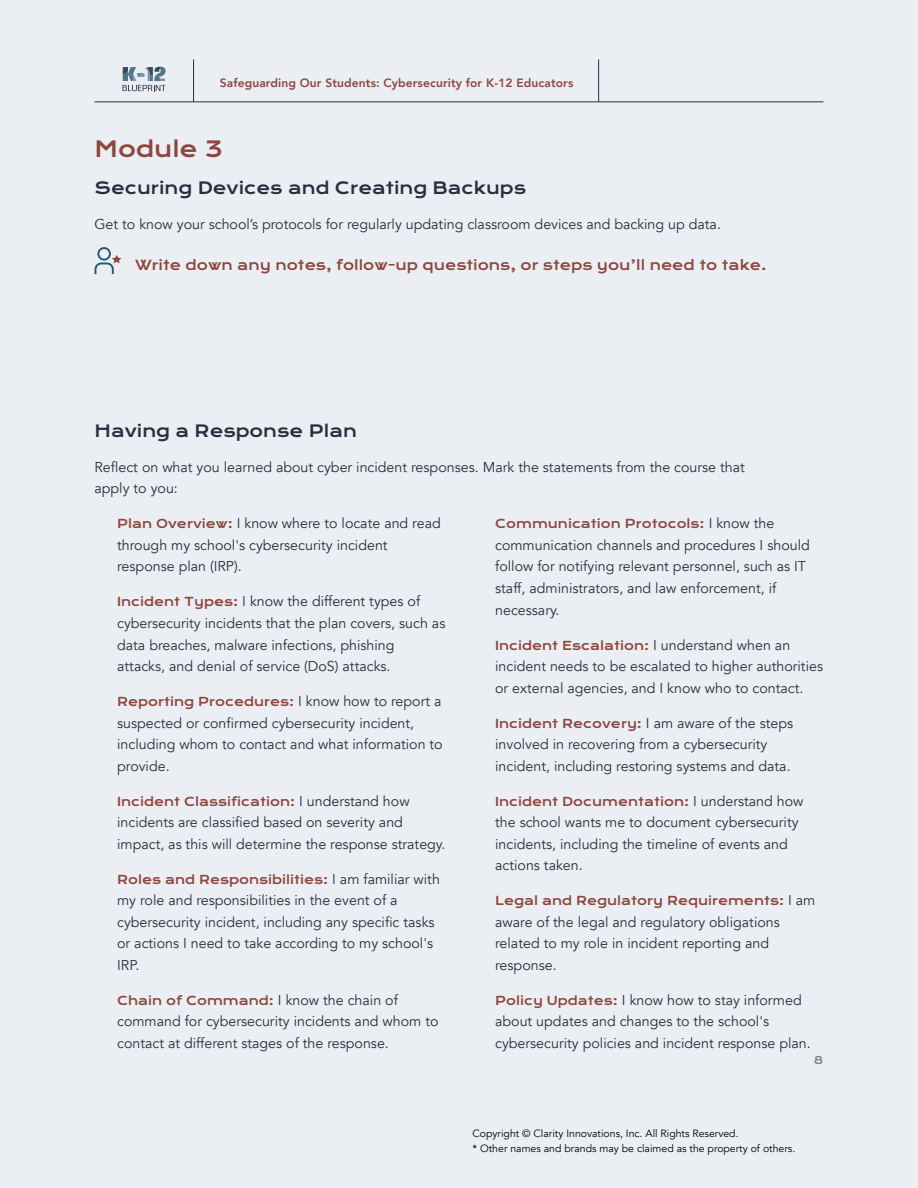
<style>
.page{position:relative;width:918px;height:1188px;background:#ebeff4}
.page>*{position:absolute;margin:0;border:0;box-sizing:border-box;transform-origin:0 0}
.t1{font:21.75px "Krona One";color:#8e463d}
.t2{font:16.5px "Krona One";color:#24303f}
.body_content{font:14.25px/21.5px "Avenir";color:#24303f}
.t3{font:13.5px "Krona One";color:#8e463d}
.body_content-2{font:12px "Krona One";color:#8e463d}
.t4{font:800 12px "Avenir";letter-spacing:.01em;color:#8e463d}
.t5{font:10.5px/15.8px "Avenir";color:#000}
.t6{font:10.5px "Krona One";color:#808285}
.s1{font-family:"Krona One";font-size:12px;color:#8e463d}
.s2{font-family:"Avenir";font-size:14.25px;color:#24303f}
</style>
<div class="page">
<svg style="left:95px;top:247px;width:26px;height:27px"></svg>
<svg style="left:123px;top:67px;width:43px;height:24px"></svg>
<hr style="left:193px;top:59px;width:1px;height:43px;background:#24303f">
<hr style="left:94px;top:102px;width:730px;height:1px;background:#24303f">
<hr style="left:598px;top:59px;width:1px;height:43px;background:#24303f">
<p class="t4" style="left:220px;top:73px;width:355px">Safeguarding Our Students: Cybersecurity for K-12 Educators</p>
<h2 class="t1" style="left:94px;top:135px;width:130px">Module 3</h2>
<h3 class="t2" style="left:94px;top:178px;width:433px">Securing Devices and Creating Backups</h3>
<p class="body_content" style="left:94px;top:214px;width:628px">Get to know your school’s protocols for regularly updating classroom devices and backing up data.</p>
<h4 class="t3" style="left:135px;top:256px;width:633px">Write down any notes, follow-up questions, or steps you’ll need to take.</h4>
<h3 class="t2" style="left:94px;top:420px;width:264px">Having a Response Plan</h3>
<p class="body_content" style="left:94px;top:456px;width:652px">Reflect on what you learned about cyber incident responses. Mark the statements from the course that apply to you:</p>
<p class="body_content" style="left:117px;top:513px;width:325px"><span class="s1">Plan Overview:</span> I know where to locate and read through my school's cybersecurity incident response plan (IRP).</p>
<p class="body_content" style="left:117px;top:591px;width:330px"><span class="s1">Incident Types:</span> I know the different types of cybersecurity incidents that the plan covers, such as data breaches, malware infections, phishing attacks, and denial of service (DoS) attacks.</p>
<p class="body_content-2" style="left:117px;top:694px;width:326px">Reporting Procedures: <span class="s2">I know how to report a</span></p>
<p class="body_content" style="left:117px;top:712px;width:327px">suspected or confirmed cybersecurity incident, including whom to contact and what information to provide.</p>
<p class="body_content-2" style="left:117px;top:794px;width:294px">Incident Classification: <span class="s2">I understand how</span></p>
<p class="body_content" style="left:117px;top:812px;width:330px">incidents are classified based on severity and impact, as this will determine the response strategy.</p>
<p class="body_content-2" style="left:117px;top:872px;width:324px">Roles and Responsibilities: <span class="s2">I am familiar with</span></p>
<p class="body_content" style="left:117px;top:890px;width:319px">my role and responsibilities in the event of a cybersecurity incident, including any specific tasks or actions I need to take according to my school's IRP.</p>
<p class="body_content-2" style="left:117px;top:993px;width:282px">Chain of Command: <span class="s2">I know the chain of</span></p>
<p class="body_content" style="left:117px;top:1011px;width:323px">command for cybersecurity incidents and whom to contact at different stages of the response.</p>
<p class="body_content-2" style="left:495px;top:517px;width:281px">Communication Protocols: <span class="s2">I know the</span></p>
<p class="body_content" style="left:495px;top:535px;width:316px">communication channels and procedures I should follow for notifying relevant personnel, such as IT staff, administrators, and law enforcement, if necessary.</p>
<p class="body_content-2" style="left:495px;top:638px;width:297px">Incident Escalation: <span class="s2">I understand when an</span></p>
<p class="body_content" style="left:495px;top:656px;width:329px">incident needs to be escalated to higher authorities or external agencies, and I know who to contact.</p>
<p class="body_content" style="left:495px;top:712px;width:300px"><span class="s1">Incident Recovery:</span> I am aware of the steps involved in recovering from a cybersecurity incident, including restoring systems and data.</p>
<p class="body_content-2" style="left:495px;top:794px;width:310px">Incident Documentation: <span class="s2">I understand how</span></p>
<p class="body_content" style="left:495px;top:812px;width:305px">the school wants me to document cybersecurity incidents, including the timeline of events and actions taken.</p>
<p class="body_content-2" style="left:495px;top:893px;width:322px">Legal and Regulatory Requirements: <span class="s2">I am</span></p>
<p class="body_content" style="left:495px;top:911px;width:286px">aware of the legal and regulatory obligations related to my role in incident reporting and response.</p>
<p class="body_content" style="left:495px;top:989px;width:317px"><span class="s1">Policy Updates:</span> I know how to stay informed about updates and changes to the school's cybersecurity policies and incident response plan.</p>
<p class="t6" style="left:814px;top:1053px;width:11px">8</p>
<p class="t5" style="left:472px;top:1125px;width:324px">Copyright © Clarity Innovations, Inc. All Rights Reserved.<br>* Other names and brands may be claimed as the property of others.</p>
</div>
